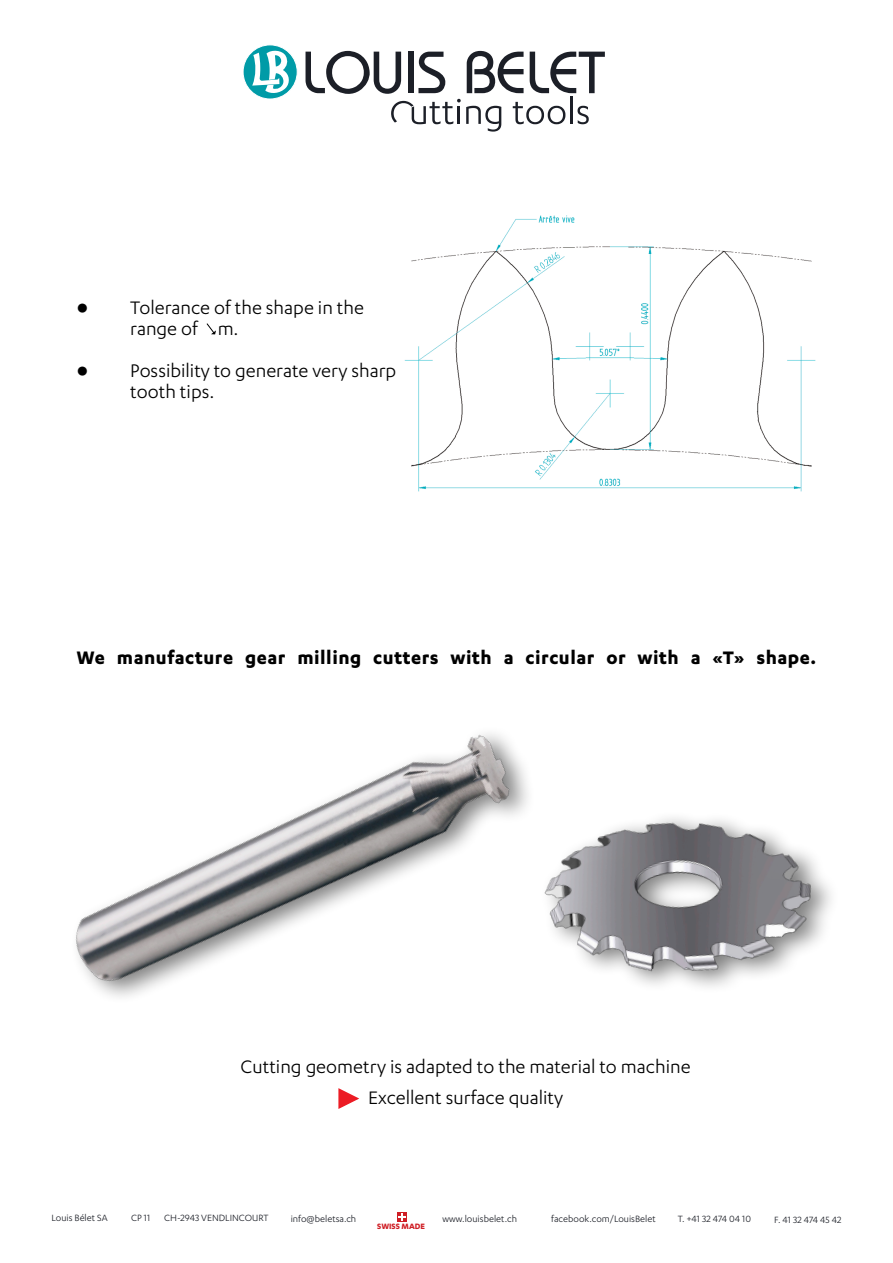
<style>
.page{position:relative;width:893px;height:1263px;background:#fff}
.page>*{position:absolute;margin:0;border:0;box-sizing:border-box;transform-origin:0 0}
.t1{font:59.25px "Bahamas";color:#1c1f27}
.t2{font:21px/21px "Karbon";color:#000}
.t3{font:700 21px "Karbon";letter-spacing:.025em;color:#000}
.t4{font:10.5px "Karbon";color:#1c1f27}
.t5{font:700 9px "Karbon";color:#cf1e25}
.s1{font-family:"Arial"}
</style>
<div class="page">
<div style="left:243px;top:45px;width:54px;height:54px;background:#009ba7;border-radius:50%"></div>
<div style="left:243px;top:45px;width:54px;height:54px;border:1px solid #fff;border-radius:50%"></div>
<svg style="left:252px;top:49px;width:38px;height:45px"></svg>
<svg style="left:578px;top:106px;width:11px;height:18px"></svg>
<hr style="left:570px;top:96px;width:3px;height:28px;background:#1c1f27">
<svg style="left:513px;top:102px;width:52px;height:22px"></svg>
<svg style="left:391px;top:99px;width:110px;height:33px"></svg>
<img style="left:404px;top:215px;width:412px;height:277px">
<svg style="left:338px;top:1088px;width:21px;height:21px"></svg>
<img style="left:75px;top:733px;width:453px;height:264px">
<img style="left:544px;top:817px;width:284px;height:170px">
<div style="left:397px;top:1212px;width:9px;height:9px;background:#cf1e25"></div>
<svg style="left:398px;top:1213px;width:7px;height:7px"></svg>
<svg style="left:206px;top:323px;width:10px;height:11px"></svg>
<p class="t1" style="left:302px;top:38px;width:305px">LOUIS BELET</p>
<p class="t2" style="left:130px;top:297px;width:235px;text-indent:-54px"><span class="s1">●</span> Tolerance of the shape in the range of m.</p>
<p class="t2" style="left:130px;top:360px;width:268px;text-indent:-54px"><span class="s1">●</span> Possibility to generate very sharp tooth tips.</p>
<p class="t3" style="left:77px;top:645px;width:741px">We manufacture gear milling cutters with a circular or with a «T» shape.</p>
<p class="t2" style="left:241px;top:1055px;width:452px">Cutting geometry is adapted to the material to machine</p>
<p class="t2" style="left:368px;top:1087px;width:196px">Excellent surface quality</p>
<p class="t4" style="left:52px;top:1212px;width:58px">Louis Bélet SA</p>
<p class="t4" style="left:131px;top:1212px;width:20px">CP 11</p>
<p class="t4" style="left:164px;top:1212px;width:106px">CH-2943 VENDLINCOURT</p>
<p class="t4" style="left:291px;top:1213px;width:67px">info@beletsa.ch</p>
<p class="t4" style="left:442px;top:1212px;width:76px">www.louisbelet.ch</p>
<p class="t4" style="left:551px;top:1212px;width:106px">facebook.com/LouisBelet</p>
<p class="t4" style="left:678px;top:1213px;width:75px">T. +41 32 474 04 10</p>
<p class="t4" style="left:774px;top:1214px;width:69px">F. 41 32 474 45 42</p>
<p class="t5" style="left:377px;top:1221px;width:49px">SWISS MADE</p>
</div>
